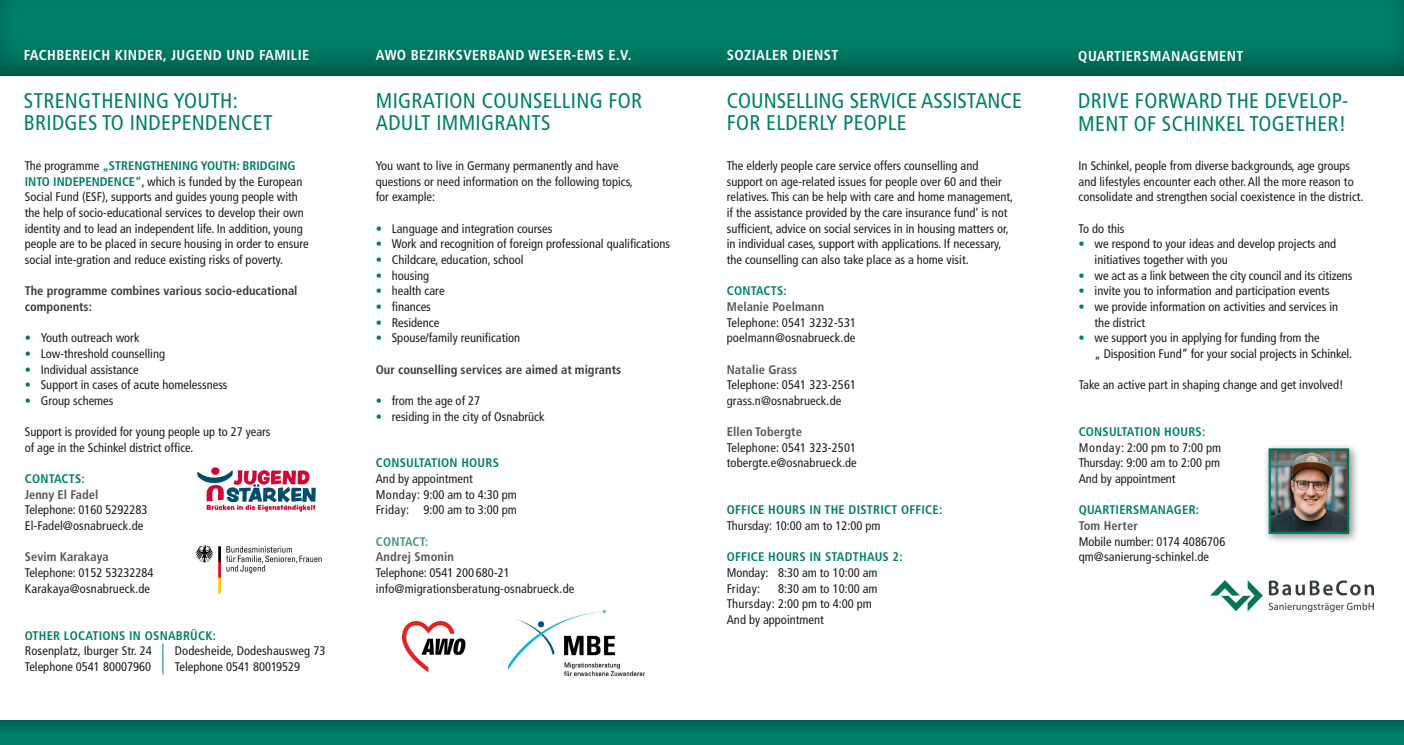
<style>
.page{position:relative;width:1404px;height:745px;background:#fff}
.page>*{position:absolute;margin:0;border:0;box-sizing:border-box;transform-origin:0 0}
.t1{font:condensed 21.25px/22.5px "Frutiger LT Std";letter-spacing:.015em;color:#008069}
.t2{font:700 condensed 14.38px "Frutiger LT Std";letter-spacing:.03em;color:#fff}
.t3{font:condensed 12.5px/15.6px "Frutiger LT Std";color:#1d1d1b}
.t4{font:700 condensed 12.5px "Frutiger LT Std";letter-spacing:.02em;color:#008069}
.t5{font:700 condensed 12.5px/15.6px "Frutiger LT Std";color:#3c3c3b}
.t6{font:700 condensed 12.5px "Frutiger LT Std";letter-spacing:.005em;color:#575756}
.t7{font:700 condensed 12.5px "Frutiger LT Std";letter-spacing:.02em;color:#459483}
.s1{font-weight:700;color:#007e69}
.s2{color:#008069}
</style>
<div class="page">
<div style="left:0;top:0;width:1403px;height:82px;background:#1d1d1b;opacity:.5"></div>
<img style="left:197px;top:467px;width:119px;height:45px">
<div style="left:0;top:714px;width:1403px;height:30px;background:#1d1d1b;opacity:.3"></div>
<img style="left:402px;top:621px;width:64px;height:51px">
<img style="left:507px;top:610px;width:137px;height:65px">
<img style="left:195px;top:545px;width:127px;height:49px">
<hr style="left:162px;top:643px;width:1px;height:31px;background:#008069">
<img style="left:1210px;top:580px;width:162px;height:31px">
<div style="left:1262px;top:442px;width:97px;height:102px;background:#1d1d1b;opacity:.5"></div>
<div style="left:1267px;top:445px;width:84px;height:89px;background:#1d1d1b;opacity:.22"></div>
<p class="t2" style="left:24px;top:47px;width:287px">FACHBEREICH KINDER, JUGEND UND FAMILIE</p>
<h1 class="t1" style="left:24px;top:89px;width:250px">STRENGTHENING YOUTH:<br>BRIDGES TO INDEPENDENCET</h1>
<p class="t3" style="left:25px;top:158px;width:285px">The programme <span class="s1">„STRENGTHENING YOUTH: BRIDGING INTO INDEPENDENCE“</span>, which is funded by the European Social Fund (ESF), supports and guides young people with the help of socio-educational services to develop their own identity and to lead an independent life. In addition, young people are to be placed in secure housing in order to ensure social inte-gration and reduce existing risks of poverty.</p>
<p class="t5" style="left:25px;top:283px;width:274px">The programme combines various socio-educational components:</p>
<p class="t3" style="left:25px;top:330px;width:116px"><span class="s2">•</span> Youth outreach work</p>
<p class="t3" style="left:25px;top:345px;width:142px"><span class="s2">•</span> Low-threshold counselling</p>
<p class="t3" style="left:25px;top:361px;width:115px"><span class="s2">•</span> Individual assistance</p>
<p class="t3" style="left:25px;top:377px;width:204px"><span class="s2">•</span> Support in cases of acute homelessness</p>
<p class="t3" style="left:25px;top:392px;width:90px"><span class="s2">•</span> Group schemes</p>
<p class="t3" style="left:25px;top:424px;width:247px">Support is provided for young people up to 27 years of age in the Schinkel district office.</p>
<p class="t4" style="left:25px;top:471px;width:62px">CONTACTS:</p>
<p class="t6" style="left:25px;top:486px;width:75px">Jenny El Fadel</p>
<p class="t3" style="left:25px;top:502px;width:124px">Telephone: 0160 5292283<br>El-Fadel@osnabrueck.de</p>
<p class="t6" style="left:25px;top:549px;width:86px">Sevim Karakaya</p>
<p class="t3" style="left:25px;top:564px;width:130px">Telephone: 0152 53232284<br>Karakaya@osnabrueck.de</p>
<p class="t4" style="left:25px;top:627px;width:193px">OTHER LOCATIONS IN OSNABRÜCK:</p>
<p class="t3" style="left:25px;top:642px;width:129px">Rosenplatz, Iburger Str. 24</p>
<p class="t3" style="left:175px;top:642px;width:152px">Dodesheide, Dodeshausweg 73</p>
<p class="t3" style="left:25px;top:658px;width:128px">Telephone 0541 80007960</p>
<p class="t3" style="left:175px;top:658px;width:127px">Telephone 0541 80019529</p>
<p class="t2" style="left:376px;top:47px;width:257px">AWO BEZIRKSVERBAND WESER-EMS E.V.</p>
<h1 class="t1" style="left:376px;top:89px;width:268px">MIGRATION COUNSELLING FOR<br>ADULT IMMIGRANTS</h1>
<p class="t3" style="left:376px;top:158px;width:258px">You want to live in Germany permanently and have questions or need information on the following topics, for example:</p>
<p class="t3" style="left:376px;top:220px;width:178px"><span class="s2">•</span> Language and integration courses</p>
<p class="t3" style="left:376px;top:236px;width:296px"><span class="s2">•</span> Work and recognition of foreign professional qualifications</p>
<p class="t3" style="left:376px;top:252px;width:149px"><span class="s2">•</span> Childcare, education, school</p>
<p class="t3" style="left:376px;top:267px;width:55px"><span class="s2">•</span> housing</p>
<p class="t3" style="left:376px;top:283px;width:70px"><span class="s2">•</span> health care</p>
<p class="t3" style="left:376px;top:299px;width:57px"><span class="s2">•</span> finances</p>
<p class="t3" style="left:376px;top:314px;width:65px"><span class="s2">•</span> Residence</p>
<p class="t3" style="left:376px;top:330px;width:146px"><span class="s2">•</span> Spouse/family reunification</p>
<p class="t5" style="left:376px;top:361px;width:247px">Our counselling services are aimed at migrants</p>
<p class="t3" style="left:376px;top:392px;width:106px"><span class="s2">•</span> from the age of 27</p>
<p class="t3" style="left:376px;top:408px;width:170px"><span class="s2">•</span> residing in the city of Osnabrück</p>
<p class="t4" style="left:376px;top:455px;width:125px">CONSULTATION HOURS</p>
<p class="t3" style="left:376px;top:470px;width:143px">And by appointment<br>Monday: 9:00 am to 4:30 pm<br>Friday: 9:00 am to 3:00 pm</p>
<p class="t7" style="left:376px;top:533px;width:54px">CONTACT:</p>
<p class="t6" style="left:376px;top:549px;width:80px">Andrej Smonin</p>
<p class="t3" style="left:376px;top:564px;width:200px">Telephone: 0541 200 680-21 info@migrationsberatung-osnabrueck.de</p>
<p class="t2" style="left:726px;top:47px;width:113px">SOZIALER DIENST</p>
<h1 class="t1" style="left:726px;top:89px;width:296px">COUNSELLING SERVICE ASSISTANCE<br>FOR ELDERLY PEOPLE</h1>
<p class="t3" style="left:726px;top:158px;width:288px">The elderly people care service offers counselling and support on age-related issues for people over 60 and their relatives. This can be help with care and home management, if the assistance provided by the care insurance fund‘ is not sufficient, advice on social services in in housing matters or, in individual cases, support with applications. If necessary, the counselling can also take place as a home visit.</p>
<p class="t4" style="left:726px;top:283px;width:62px">CONTACTS:</p>
<p class="t6" style="left:726px;top:299px;width:99px">Melanie Poelmann</p>
<p class="t3" style="left:726px;top:314px;width:131px">Telephone: 0541 3232-531 poelmann@osnabrueck.de</p>
<p class="t6" style="left:726px;top:361px;width:72px">Natalie Grass</p>
<p class="t3" style="left:726px;top:377px;width:131px">Telephone: 0541 323-2561 grass.n@osnabrueck.de</p>
<p class="t6" style="left:726px;top:424px;width:77px">Ellen Tobergte</p>
<p class="t3" style="left:726px;top:439px;width:131px">Telephone: 0541 323-2501 tobergte.e@osnabrueck.de</p>
<p class="t4" style="left:726px;top:502px;width:217px">OFFICE HOURS IN THE DISTRICT OFFICE:</p>
<p class="t3" style="left:726px;top:517px;width:155px">Thursday: 10:00 am to 12:00 pm</p>
<p class="t4" style="left:726px;top:549px;width:177px">OFFICE HOURS IN STADTHAUS 2:</p>
<p class="t3" style="left:726px;top:564px;width:152px">Monday: 8:30 am to 10:00 am<br>Friday:</p>
<p class="t3" style="left:726px;top:580px;width:152px;text-indent:51px">8:30 am to 10:00 am<br>Thursday: 2:00 pm to 4:00 pm<br>And by appointment</p>
<p class="t2" style="left:1078px;top:47px;width:167px">QUARTIERSMANAGEMENT</p>
<h1 class="t1" style="left:1078px;top:90px;width:272px">DRIVE FORWARD THE DEVELOP-<br>MENT OF SCHINKEL TOGETHER!</h1>
<p class="t3" style="left:1078px;top:158px;width:286px">In Schinkel, people from diverse backgrounds, age groups and lifestyles encounter each other. All the more reason to consolidate and strengthen social coexistence in the district.</p>
<p class="t3" style="left:1078px;top:220px;width:47px">To do this</p>
<p class="t3" style="left:1094px;top:236px;width:243px;text-indent:-16px"><span class="s2">•</span> we respond to your ideas and develop projects and initiatives together with you</p>
<p class="t3" style="left:1078px;top:267px;width:275px"><span class="s2">•</span> we act as a link between the city council and its citizens</p>
<p class="t3" style="left:1078px;top:283px;width:252px"><span class="s2">•</span> invite you to information and participation events</p>
<p class="t3" style="left:1094px;top:299px;width:245px;text-indent:-16px"><span class="s2">•</span> we provide information on activities and services in the district</p>
<p class="t3" style="left:1094px;top:330px;width:259px;text-indent:-16px"><span class="s2">•</span> we support you in applying for funding from the<br>„ Disposition Fund“ for your social projects in Schinkel.</p>
<p class="t3" style="left:1078px;top:377px;width:266px">Take an active part in shaping change and get involved!</p>
<p class="t4" style="left:1078px;top:424px;width:128px">CONSULTATION HOURS:</p>
<p class="t3" style="left:1078px;top:439px;width:144px;text-align:justify">Monday: 2:00 pm to 7:00 pm Thursday: 9:00 am to 2:00 pm And by appointment</p>
<p class="t4" style="left:1078px;top:502px;width:122px">QUARTIERSMANAGER:</p>
<p class="t6" style="left:1078px;top:518px;width:61px">Tom Herter</p>
<p class="t3" style="left:1078px;top:533px;width:148px">Mobile number: 0174 4086706 qm@sanierung-schinkel.de</p>
</div>
